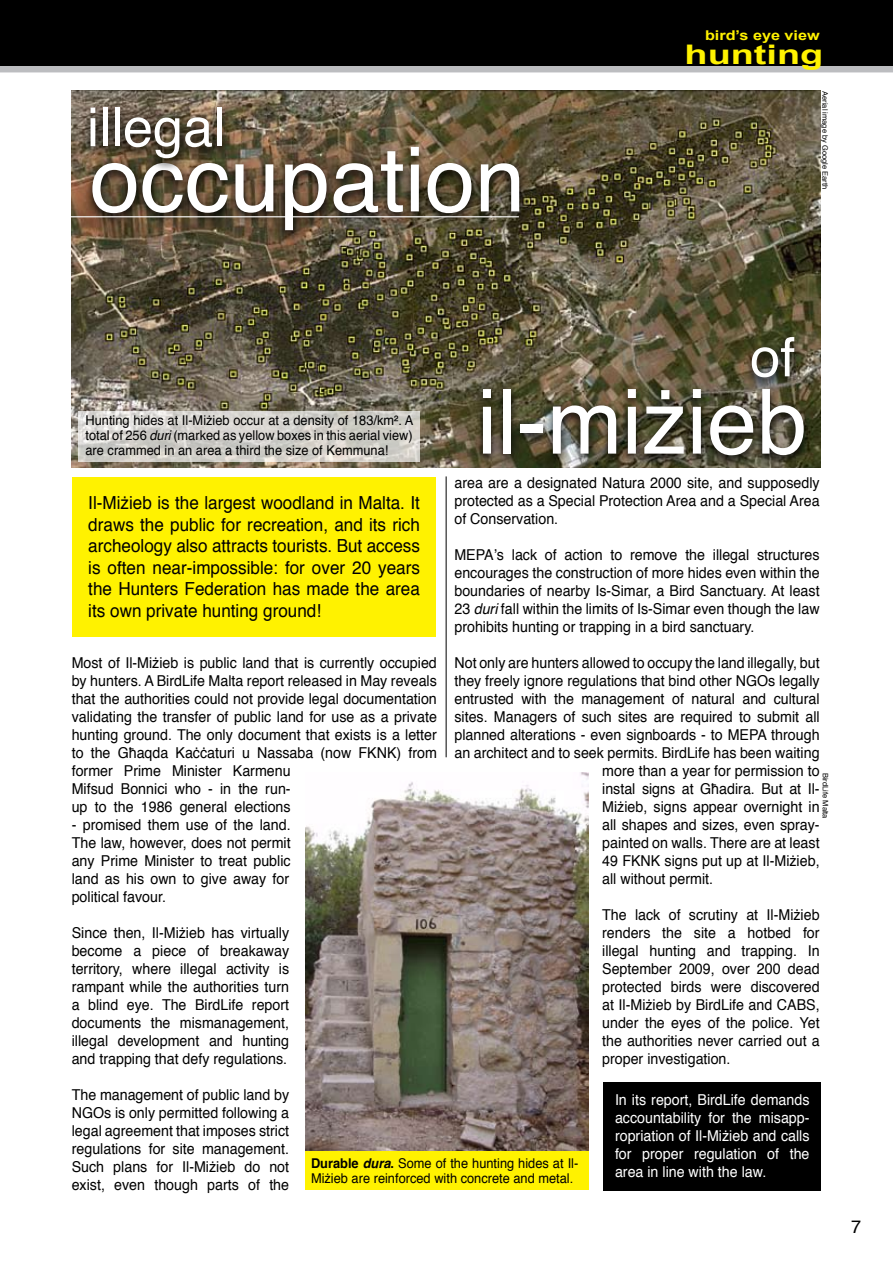
<style>
.page{position:relative;width:893px;height:1263px;background:#fff}
.page>*{position:absolute;margin:0;border:0;box-sizing:border-box;transform-origin:0 0}
.t1{font:90px "Helvetica";color:#fff}
.t2{font:54px "Helvetica";color:#fff}
.t3{font:700 27px "Arial";color:#fff200;scale:1.4 1}
.t4{font:18px/21.6px "Helvetica";color:#000;text-align:justify;scale:.95 1}
.t5{font:18px "Helvetica";color:#000}
.t6{font:15px/18px "Helvetica";color:#000;text-align:justify;scale:.95 1}
.t7{font:15px/18px "Helvetica";color:#fff;text-align:justify;scale:.95 1}
.t8{font:13.5px/15px "Helvetica";color:#000;scale:.95 1}
.t9{font:700 13.5px "Arial";color:#fff200;scale:1.2 1}
.t10{font:7.5px "Helvetica";color:#000}
.s1{font-style:italic}
.s2{font-weight:700}
.s3{font-weight:700;font-style:italic}
</style>
<div class="page">
<div style="left:603px;top:1082px;width:217px;height:109px;background:#000"></div>
<img style="left:72px;top:90px;width:748px;height:378px">
<div style="left:72px;top:477px;width:364px;height:160px;background:#fff200"></div>
<div style="left:305px;top:1145px;width:283px;height:45px;background:#fff200"></div>
<div style="left:0;top:65px;width:893px;height:7px;background:#bcbdc0"></div>
<div style="left:0;top:0;width:893px;height:66px;background:#000"></div>
<hr style="left:446px;top:476px;width:1px;height:281px;background:#000">
<img style="left:83px;top:141px;width:676px;height:171px">
<svg style="left:473px;top:384px;width:348px;height:84px;background:#494532"></svg>
<svg style="left:81px;top:103px;width:292px;height:112px;background:#574936"></svg>
<svg style="left:79px;top:411px;width:341px;height:50px;background:#d4d2cd"></svg>
<svg style="left:742px;top:332px;width:79px;height:112px;background:#4c4935"></svg>
<hr style="left:67px;top:216px;width:452px;height:1px;background:#fff">
<img style="left:305px;top:772px;width:284px;height:378px">
<h2 class="t2" style="left:87px;top:86px;width:140px">illegal</h2>
<h1 class="t1" style="left:90px;top:110px;width:437px">occupation</h1>
<p class="t9" style="left:705px;top:27px;width:97px">bird’s eye view</p>
<h3 class="t3" style="left:685px;top:36px;width:100px">hunting</h3>
<p class="t10" style="left:831px;top:91px;width:99px;rotate:90deg">Aerial image by Google Earth</p>
<p class="t8" style="left:85px;top:413px;width:347px;text-align:justify">Hunting hides at Il-Miżieb occur at a density of 183/km². A total of 256 <span class="s1">duri</span> (marked as yellow boxes in this aerial view) are crammed in an area a third the size of Kemmuna!</p>
<h2 class="t2" style="left:750px;top:316px;width:47px">of</h2>
<h1 class="t1" style="left:477px;top:353px;width:331px">il-miżieb</h1>
<p class="t6" style="left:454px;top:474px;width:386px">area are a designated Natura 2000 site, and supposedly protected as a Special Protection Area and a Special Area of Conservation.</p>
<p class="t6" style="left:454px;top:546px;width:386px">MEPA’s lack of action to remove the illegal structures encourages the construction of more hides even within the boundaries of nearby Is-Simar, a Bird Sanctuary. At least 23 <span class="s1">duri</span> fall within the limits of Is-Simar even though the law prohibits hunting or trapping in a bird sanctuary.</p>
<p class="t6" style="left:454px;top:654px;width:386px">Not only are hunters allowed to occupy the land illegally, but</p>
<p class="t6" style="left:454px;top:672px;width:386px">they freely ignore regulations that bind other NGOs legally</p>
<p class="t6" style="left:454px;top:690px;width:386px">entrusted with the management of natural and cultural</p>
<p class="t6" style="left:454px;top:708px;width:386px">sites. Managers of such sites are required to submit all</p>
<p class="t6" style="left:454px;top:726px;width:386px">planned alterations - even signboards - to MEPA through</p>
<p class="t6" style="left:454px;top:744px;width:386px">an architect and to seek permits. BirdLife has been waiting</p>
<p class="t6" style="left:602px;top:762px;width:230px">more than a year for permission to</p>
<p class="t6" style="left:602px;top:780px;width:230px">instal signs at Għadira. But at Il-</p>
<p class="t6" style="left:602px;top:798px;width:230px">Miżieb, signs appear overnight in</p>
<p class="t6" style="left:602px;top:816px;width:230px">all shapes and sizes, even spray-</p>
<p class="t6" style="left:602px;top:834px;width:230px">painted on walls. There are at least</p>
<p class="t6" style="left:602px;top:852px;width:230px">49 FKNK signs put up at Il-Miżieb,</p>
<p class="t6" style="left:602px;top:870px;width:118px">all without permit.</p>
<p class="t6" style="left:602px;top:906px;width:230px">The lack of scrutiny at Il-Miżieb renders the site a hotbed for illegal hunting and trapping. In September 2009, over 200 dead protected birds were discovered at Il-Miżieb by BirdLife and CABS, under the eyes of the police. Yet the authorities never carried out a proper investigation.</p>
<p class="t4" style="left:88px;top:492px;width:351px">Il-Miżieb is the largest woodland in Malta. It draws the public for recreation, and its rich archeology also attracts tourists. But access is often near-impossible: for over 20 years the Hunters Federation has made the area its own private hunting ground!</p>
<p class="t6" style="left:72px;top:654px;width:386px;text-align:left">Most of Il-Miżieb is public land that is currently occupied by hunters. A BirdLife Malta report released in May reveals that the authorities could not provide legal documentation validating the transfer of public land for use as a private hunting ground. The only document that exists is a letter to the Għaqda Kaċċaturi u Nassaba (now FKNK) from former Prime Minister Karmenu<br>Mifsud Bonnici who - in the run-<br>up to the 1986 general elections</p>
<p class="t6" style="left:72px;top:816px;width:232px">- promised them use of the land.<br>The law, however, does not permit any Prime Minister to treat public land as his own to give away for political favour.</p>
<p class="t6" style="left:72px;top:924px;width:230px">Since then, Il-Miżieb has virtually become a piece of breakaway territory, where illegal activity is rampant while the authorities turn a blind eye. The BirdLife report documents the mismanagement, illegal development and hunting and trapping that defy regulations.</p>
<p class="t6" style="left:72px;top:1086px;width:230px">The management of public land by NGOs is only permitted following a legal agreement that imposes strict regulations for site management.<br>Such plans for Il-Miżieb do not exist, even though parts of the</p>
<p class="t10" style="left:831px;top:773px;width:47px;rotate:90deg">BirdLife Malta</p>
<p class="t7" style="left:615px;top:1091px;width:206px">In its report, BirdLife demands accountability for the misapp&shy;ropriation of Il-Miżieb and calls for proper regulation of the area in line with the law.</p>
<p class="t8" style="left:311px;top:1156px;width:283px"><span class="s2">Durable</span> <span class="s3">dura</span><span class="s2">.</span> Some of the hunting hides at Il-<br>Miżieb are reinforced with concrete and metal.</p>
<p class="t5" style="left:851px;top:1213px;width:12px">7</p>
</div>
